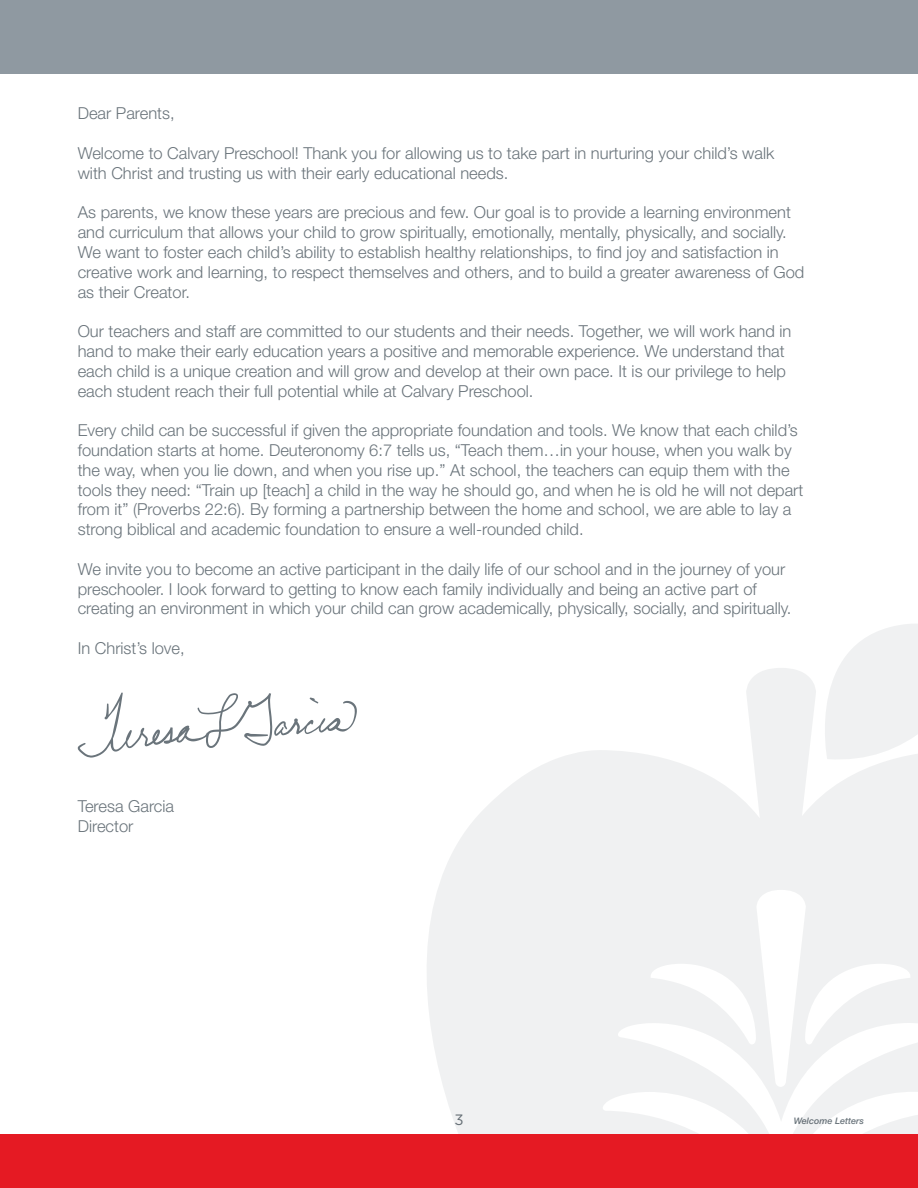
<style>
.page{position:relative;width:918px;height:1188px;background:#fff}
.page>*{position:absolute;margin:0;border:0;box-sizing:border-box;transform-origin:0 0}
.t1{font:300 16.5px/19.8px "Helvetica Neue LT Std";color:#6a747b}
.t2{font:15px "Gotham";color:#6a747b}
.t3{font:italic 500 9px "Helvetica Neue LT Std";color:#6a747b}
</style>
<div class="page">
<div style="left:0;top:0;width:918px;height:74px;background:#8f99a1"></div>
<svg style="left:427px;top:668px;width:491px;height:466px;fill:#f0f1f2"></svg>
<svg style="left:804px;top:624px;width:114px;height:141px"></svg>
<div style="left:0;top:1134px;width:918px;height:54px;background:#e51a23"></div>
<svg style="left:78px;top:692px;width:279px;height:66px"></svg>
<p class="t1" style="left:78px;top:103px;width:98px">Dear Parents,</p>
<p class="t1" style="left:78px;top:143px;width:698px">Welcome to Calvary Preschool! Thank you for allowing us to take part in nurturing your child’s walk with Christ and trusting us with their early educational needs.</p>
<p class="t1" style="left:78px;top:202px;width:728px">As parents, we know these years are precious and few. Our goal is to provide a learning environment and curriculum that allows your child to grow spiritually, emotionally, mentally, physically, and socially.<br>We want to foster each child’s ability to establish healthy relationships, to find joy and satisfaction in creative work and learning, to respect themselves and others, and to build a greater awareness of God as their Creator.</p>
<p class="t1" style="left:78px;top:321px;width:715px">Our teachers and staff are committed to our students and their needs. Together, we will work hand in hand to make their early education years a positive and memorable experience. We understand that each child is a unique creation and will grow and develop at their own pace. It is our privilege to help each student reach their full potential while at Calvary Preschool.</p>
<p class="t1" style="left:78px;top:420px;width:727px">Every child can be successful if given the appropriate foundation and tools. We know that each child’s foundation starts at home. Deuteronomy 6:7 tells us, “Teach them…in your house, when you walk by the way, when you lie down, and when you rise up.” At school, the teachers can equip them with the tools they need: “Train up [teach] a child in the way he should go, and when he is old he will not depart from it” (Proverbs 22:6). By forming a partnership between the home and school, we are able to lay a strong biblical and academic foundation to ensure a well-rounded child.</p>
<p class="t1" style="left:78px;top:559px;width:715px">We invite you to become an active participant in the daily life of our school and in the journey of your preschooler. I look forward to getting to know each family individually and being an active part of creating an environment in which your child can grow academically, physically, socially, and spiritually.</p>
<p class="t1" style="left:78px;top:638px;width:108px">In Christ’s love,</p>
<p class="t1" style="left:78px;top:796px;width:98px">Teresa Garcia<br>Director</p>
<p class="t2" style="left:454px;top:1111px;width:11px">3</p>
<p class="t3" style="left:794px;top:1116px;width:72px">Welcome Letters</p>
</div>
